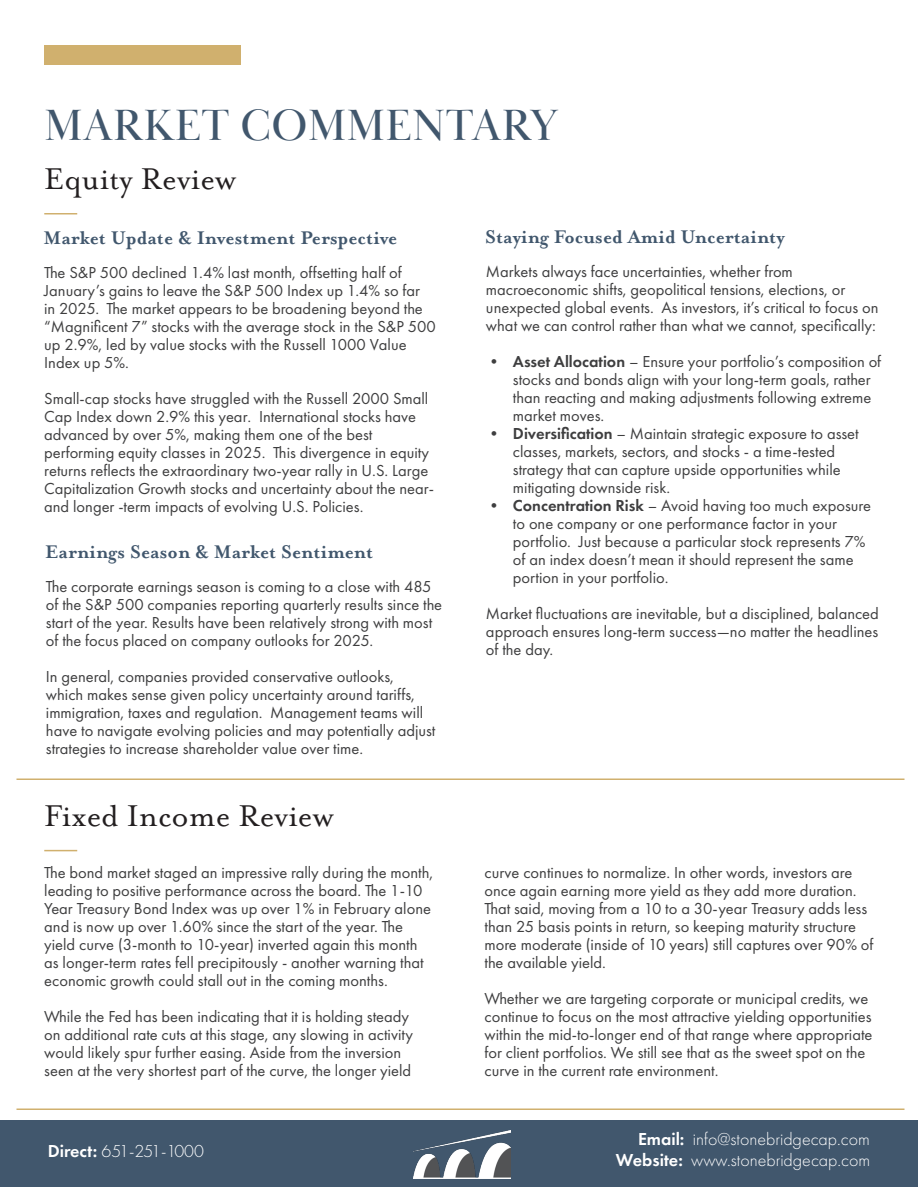
<style>
.page{position:relative;width:918px;height:1188px;background:#fff}
.page>*{position:absolute;margin:0;border:0;box-sizing:border-box;transform-origin:0 0}
.t1{font:45px "Baskerville Display PT";letter-spacing:.01em;color:#41576d}
.Subtitle_1_White_Bold{font:34.5px "Mrs Eaves OT";color:#231f20}
.t2{font:700 21px "Mrs Eaves OT";color:#41576d}
.t3{font:300 18px "Futura PT";color:#fff}
.t4{font:300 18px "Futura PT";letter-spacing:-.05em;color:#fff}
.Body_Text_1_Left{font:16.5px/18px "Futura PT";color:#3e3e3f}
.s1{font-weight:600}
</style>
<div class="page">
<div style="left:44px;top:45px;width:196px;height:19px;background:#d0b06e"></div>
<div style="left:0;top:1120px;width:918px;height:67px;background:#41576d"></div>
<img style="left:414px;top:1130px;width:96px;height:49px">
<hr style="left:44px;top:213px;width:33px;height:1px;background:#d0b06e">
<hr style="left:44px;top:850px;width:33px;height:1px;background:#d0b06e">
<hr style="left:16px;top:1108px;width:888px;height:2px;background:#d0b06e">
<hr style="left:16px;top:778px;width:888px;height:2px;background:#d0b06e">
<p class="t1" style="left:44px;top:99px;width:516px">MARKET COMMENTARY</p>
<p class="Subtitle_1_White_Bold" style="left:44px;top:159px;width:193px">Equity Review</p>
<p class="t2" style="left:44px;top:226px;width:355px">Market Update &amp; Investment Perspective</p>
<p class="Body_Text_1_Left" style="left:44px;top:264px;width:393px">The S&amp;P 500 declined 1.4% last month, offsetting half of January’s gains to leave the S&amp;P 500 Index up 1.4% so far<br>in 2025. The market appears to be broadening beyond the “Magnificent 7” stocks with the average stock in the S&amp;P 500 up 2.9%, led by value stocks with the Russell 1000 Value Index up 5%.</p>
<p class="Body_Text_1_Left" style="left:44px;top:390px;width:391px">Small-cap stocks have struggled with the Russell 2000 Small Cap Index down 2.9% this year. International stocks have advanced by over 5%, making them one of the best performing equity classes in 2025. This divergence in equity returns reflects the extraordinary two-year rally in U.S. Large Capitalization Growth stocks and uncertainty about the near&shy;and longer -term impacts of evolving U.S. Policies.</p>
<p class="t2" style="left:45px;top:540px;width:329px">Earnings Season &amp; Market Sentiment</p>
<p class="Body_Text_1_Left" style="left:46px;top:578px;width:398px">The corporate earnings season is coming to a close with 485 of the S&amp;P 500 companies reporting quarterly results since the start of the year. Results have been relatively strong with most of the focus placed on company outlooks for 2025.</p>
<p class="Body_Text_1_Left" style="left:46px;top:668px;width:391px">In general, companies provided conservative outlooks, which makes sense given policy uncertainty around tariffs, immigration, taxes and regulation. Management teams will have to navigate evolving policies and may potentially adjust strategies to increase shareholder value over time.</p>
<p class="Subtitle_1_White_Bold" style="left:44px;top:796px;width:291px">Fixed Income Review</p>
<p class="Body_Text_1_Left" style="left:44px;top:864px;width:391px">The bond market staged an impressive rally during the month, leading to positive performance across the board. The 1-10<br>Year Treasury Bond Index was up over 1% in February alone and is now up over 1.60% since the start of the year. The yield curve (3-month to 10-year) inverted again this month as longer-term rates fell precipitously - another warning that economic growth could stall out in the coming months.</p>
<p class="Body_Text_1_Left" style="left:44px;top:1008px;width:370px">While the Fed has been indicating that it is holding steady on additional rate cuts at this stage, any slowing in activity would likely spur further easing. Aside from the inversion seen at the very shortest part of the curve, the longer yield</p>
<p class="t4" style="left:48px;top:1141px;width:158px"><span class="s1">Direct:</span> 651-251-1000</p>
<p class="t2" style="left:485px;top:225px;width:301px">Staying Focused Amid Uncertainty</p>
<p class="Body_Text_1_Left" style="left:486px;top:263px;width:394px">Markets always face uncertainties, whether from macroeconomic shifts, geopolitical tensions, elections, or unexpected global events. As investors, it’s critical to focus on what we can control rather than what we cannot, specifically:</p>
<p class="Body_Text_1_Left" style="left:513px;top:353px;width:370px;text-indent:-27px"><span class="s1">• Asset Allocation</span> – Ensure your portfolio’s composition of stocks and bonds align with your long-term goals, rather than reacting and making adjustments following extreme market moves.</p>
<p class="Body_Text_1_Left" style="left:513px;top:425px;width:347px;text-indent:-27px"><span class="s1">• Diversification</span> – Maintain strategic exposure to asset classes, markets, sectors, and stocks - a time-tested strategy that can capture upside opportunities while mitigating downside risk.</p>
<p class="Body_Text_1_Left" style="left:513px;top:497px;width:360px;text-indent:-27px"><span class="s1">• Concentration Risk</span> – Avoid having too much exposure to one company or one performance factor in your portfolio. Just because a particular stock represents 7% of an index doesn’t mean it should represent the same portion in your portfolio.</p>
<p class="Body_Text_1_Left" style="left:486px;top:605px;width:394px;text-align:justify">Market fluctuations are inevitable, but a disciplined, balanced approach ensures long-term success—no matter the headlines of the day.</p>
<p class="Body_Text_1_Left" style="left:485px;top:863px;width:391px">curve continues to normalize. In other words, investors are once again earning more yield as they add more duration.<br>That said, moving from a 10 to a 30-year Treasury adds less than 25 basis points in return, so keeping maturity structure more moderate (inside of 10 years) still captures over 90% of the available yield.</p>
<p class="Body_Text_1_Left" style="left:485px;top:989px;width:390px">Whether we are targeting corporate or municipal credits, we continue to focus on the most attractive yielding opportunities within the mid-to-longer end of that range where appropriate for client portfolios. We still see that as the sweet spot on the curve in the current rate environment.</p>
<p class="t3" style="left:638px;top:1129px;width:233px"><span class="s1">Email:</span> info@stonebridgecap.com</p>
<p class="t3" style="left:616px;top:1150px;width:256px"><span class="s1">Website:</span> www.stonebridgecap.com</p>
</div>
